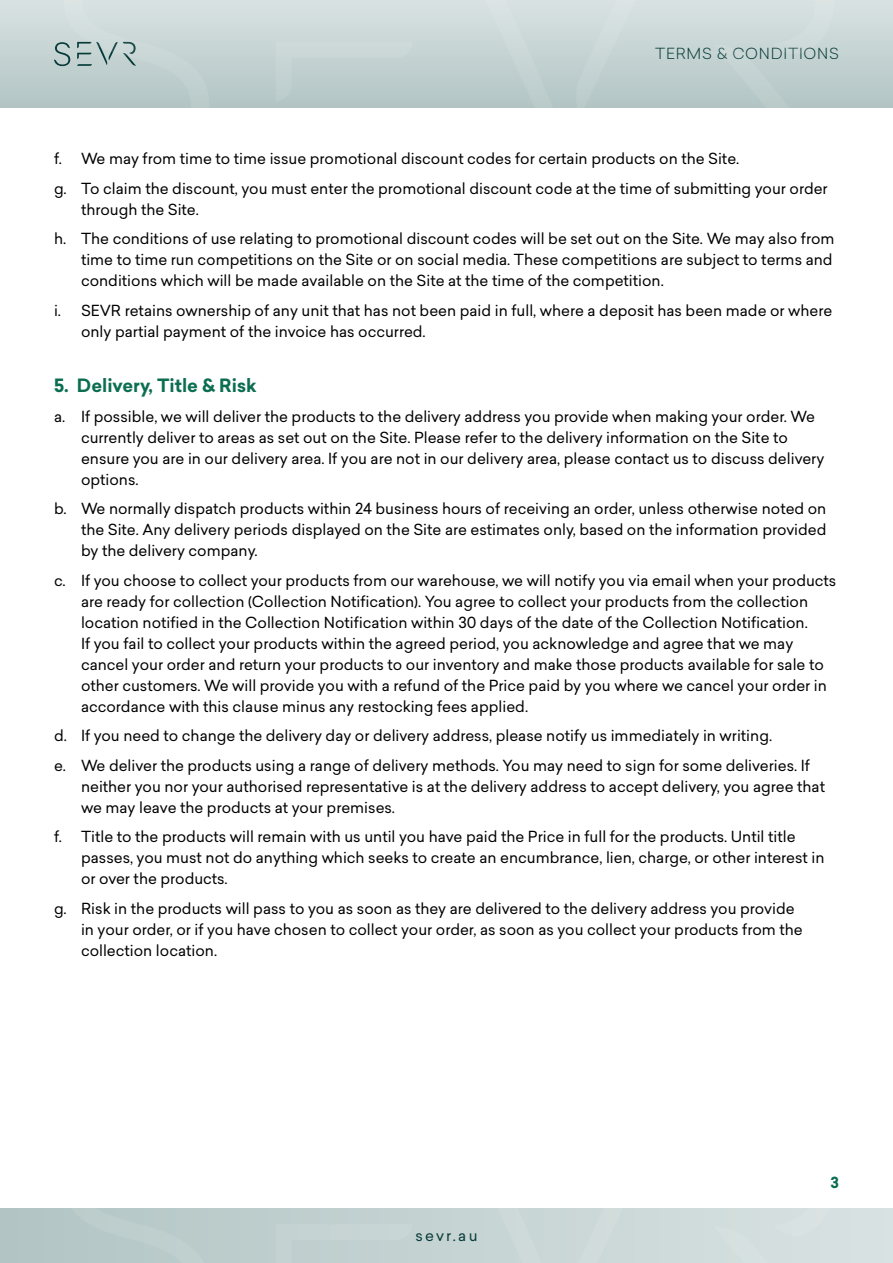
<style>
.page{position:relative;width:893px;height:1263px;background:#fff}
.page>*{position:absolute;margin:0;border:0;box-sizing:border-box;transform-origin:0 0}
.t1{font:700 18px "Sailec";color:#0c6e50}
.t2{font:15px/21px "Sailec";color:#000}
.t3{font:300 15px "Sailec";letter-spacing:.05em;color:#063b39}
.t4{font:15px "Sailec";letter-spacing:.15em;color:#063b39}
.t5{font:700 15px "Sailec";color:#0c6e50}
</style>
<div class="page">
<div style="left:0;top:1px;width:893px;height:106px;background:linear-gradient(to bottom,#d9e2e2,#b2c5c4)"></div>
<svg style="left:0;top:1209px;width:893px;height:54px;background:#c5d3d2"></svg>
<svg style="left:54px;top:1209px;width:785px;height:54px;background:#c6d4d3"></svg>
<svg style="left:54px;top:1px;width:785px;height:106px;background:#c5d3d2"></svg>
<p class="t3" style="left:655px;top:43px;width:185px">TERMS &amp; CONDITIONS</p>
<p class="t2" style="left:54px;top:144px;width:775px;line-height:29.5px">f. We may from time to time issue promotional discount codes for certain products on the Site.<br>g. To claim the discount, you must enter the promotional discount code at the time of submitting your order</p>
<p class="t2" style="left:54px;top:194px;width:782px;line-height:29.5px;text-indent:27px">through the Site.<br>h. The conditions of use relating to promotional discount codes will be set out on the Site. We may also from</p>
<p class="t2" style="left:81px;top:249px;width:753px">time to time run competitions on the Site or on social media. These competitions are subject to terms and conditions which will be made available on the Site at the time of the competition.</p>
<p class="t2" style="left:81px;top:300px;width:753px;text-indent:-27px">i. SEVR retains ownership of any unit that has not been paid in full, where a deposit has been made or where only partial payment of the invoice has occurred.</p>
<p class="t1" style="left:54px;top:373px;width:204px">5. Delivery, Title &amp; Risk</p>
<p class="t2" style="left:81px;top:405px;width:745px;text-indent:-27px">a. If possible, we will deliver the products to the delivery address you provide when making your order. We currently deliver to areas as set out on the Site. Please refer to the delivery information on the Site to ensure you are in our delivery area. If you are not in our delivery area, please contact us to discuss delivery options.</p>
<p class="t2" style="left:81px;top:498px;width:747px;text-align:justify;text-indent:-27px">b. We normally dispatch products within 24 business hours of receiving an order, unless otherwise noted on the Site. Any delivery periods displayed on the Site are estimates only, based on the information provided by the delivery company.</p>
<p class="t2" style="left:81px;top:569px;width:757px;text-indent:-27px">c. If you choose to collect your products from our warehouse, we will notify you via email when your products are ready for collection (Collection Notification). You agree to collect your products from the collection location notified in the Collection Notification within 30 days of the date of the Collection Notification.<br>If you fail to collect your products within the agreed period, you acknowledge and agree that we may cancel your order and return your products to our inventory and make those products available for sale to other customers. We will provide you with a refund of the Price paid by you where we cancel your order in accordance with this clause minus any restocking fees applied.</p>
<p class="t2" style="left:54px;top:721px;width:757px;line-height:29.5px">d. If you need to change the delivery day or delivery address, please notify us immediately in writing.<br>e. We deliver the products using a range of delivery methods. You may need to sign for some deliveries. If</p>
<p class="t2" style="left:81px;top:775px;width:745px">neither you nor your authorised representative is at the delivery address to accept delivery, you agree that we may leave the products at your premises.</p>
<p class="t2" style="left:81px;top:826px;width:745px;text-indent:-27px">f. Title to the products will remain with us until you have paid the Price in full for the products. Until title passes, you must not do anything which seeks to create an encumbrance, lien, charge, or other interest in or over the products.</p>
<p class="t2" style="left:81px;top:897px;width:723px;text-indent:-27px">g. Risk in the products will pass to you as soon as they are delivered to the delivery address you provide in your order, or if you have chosen to collect your order, as soon as you collect your products from the collection location.</p>
<p class="t4" style="left:415px;top:1225px;width:64px">sevr.au</p>
<p class="t5" style="left:830px;top:1172px;width:10px">3</p>
</div>
